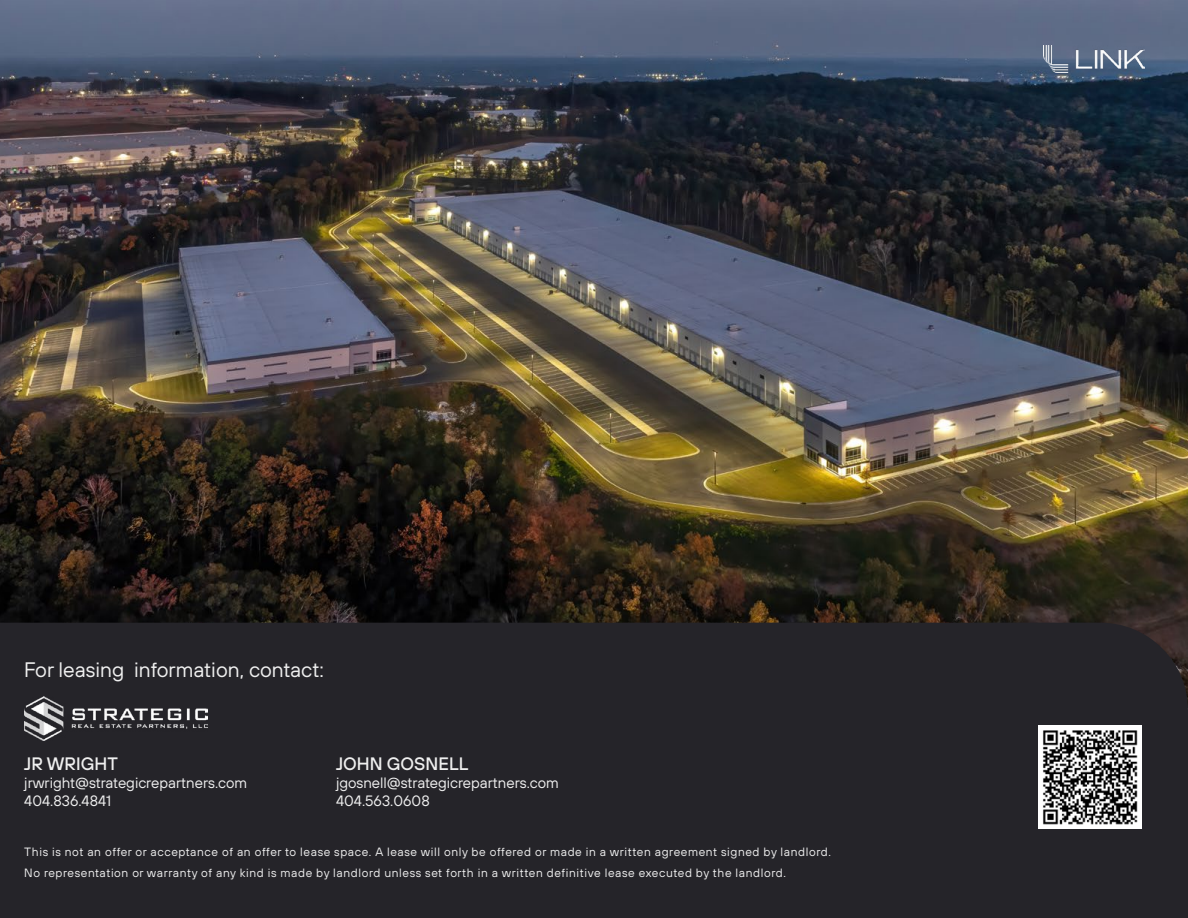
<style>
.page{position:relative;width:1188px;height:918px;background:#fff}
.page>*{position:absolute;margin:0;border:0;box-sizing:border-box;transform-origin:0 0}
.t1{font:21px "TT Hoves";color:#efefef}
.t2{font:500 18px "TT Hoves";color:#efefef}
.t3{font:15px/18px "TT Hoves";color:#efefef}
.t4{font:12px/21px "TT Hoves";letter-spacing:.05em;color:#efefef}
</style>
<div class="page">
<img style="left:0;top:0;width:1188px;height:623px">
<div style="left:0;top:623px;width:1188px;height:295px;background:#252429"></div>
<img style="left:1043px;top:46px;width:101px;height:27px">
<img style="left:1038px;top:725px;width:104px;height:103px">
<img style="left:24px;top:696px;width:183px;height:45px">
<h1 class="t1" style="left:24px;top:656px;width:301px">For leasing information, contact:</h1>
<h2 class="t2" style="left:24px;top:752px;width:95px">JR WRIGHT</h2>
<p class="t3" style="left:24px;top:773px;width:224px">jrwright@strategicrepartners.com<br>404.836.4841</p>
<h2 class="t2" style="left:336px;top:752px;width:134px">JOHN GOSNELL</h2>
<p class="t3" style="left:336px;top:773px;width:224px">jgosnell@strategicrepartners.com<br>404.563.0608</p>
<p class="t4" style="left:24px;top:841px;width:808px">This is not an offer or acceptance of an offer to lease space. A lease will only be offered or made in a written agreement signed by landlord.<br>No representation or warranty of any kind is made by landlord unless set forth in a written definitive lease executed by the landlord.</p>
</div>
